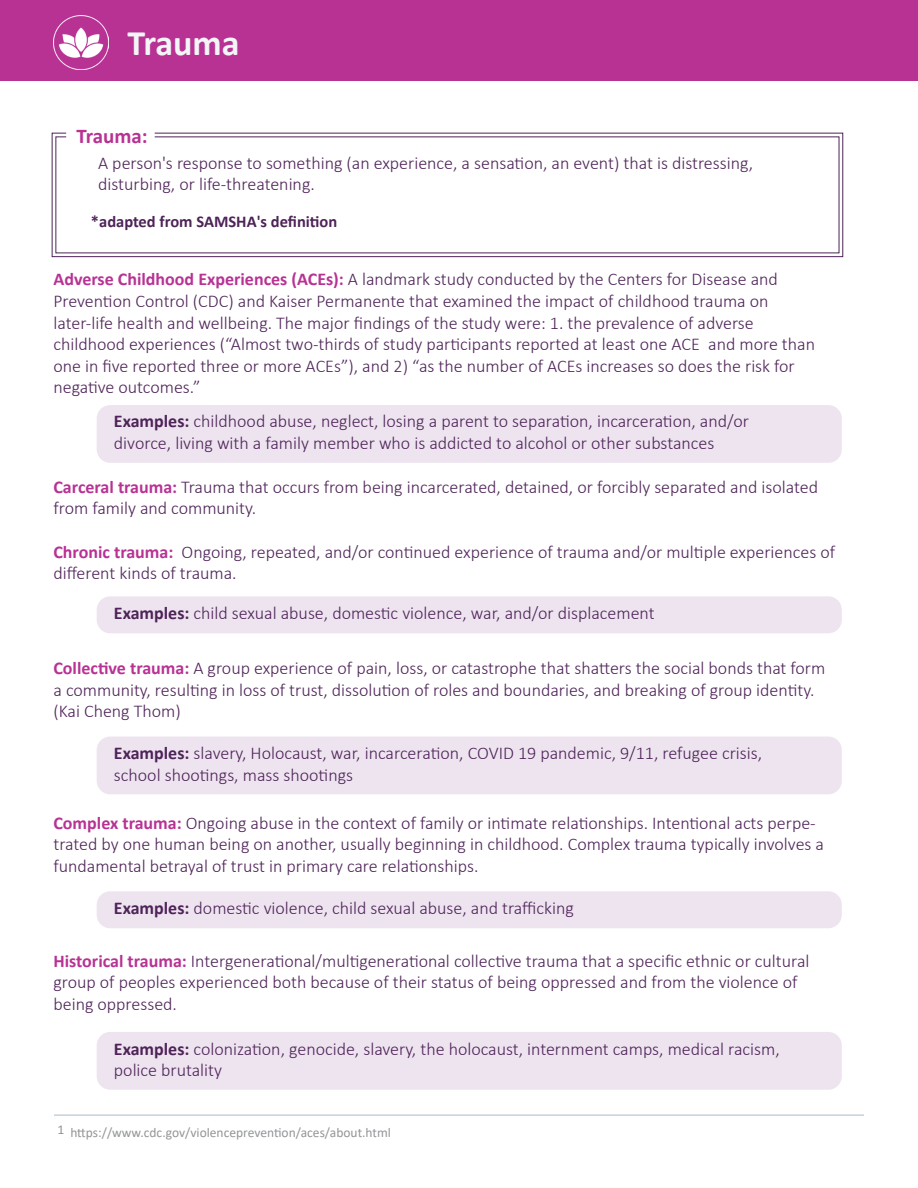
<style>
.page{position:relative;width:918px;height:1188px;background:#fff}
.page>*{position:absolute;margin:0;border:0;box-sizing:border-box;transform-origin:0 0}
.t1{font:700 36px "Calibri";color:#f3f6f7}
.t2{font:700 21px "Calibri";color:#b83294}
.t3{font:300 18px/21.6px "Calibri";color:#4e2358}
.t4{font:700 16.5px "Calibri";color:#4e2358}
.t5{font:13.5px "Calibri";color:#939598}
.s1{font-weight:700;color:#b83294}
.s2{font-weight:700}
</style>
<div class="page">
<div style="left:0;top:0;width:918px;height:81px;background:#b83294"></div>
<img style="left:54px;top:15px;width:54px;height:55px">
<div style="left:97px;top:405px;width:745px;height:58px;background:#eee4f0;border-radius:14px"></div>
<div style="left:97px;top:596px;width:745px;height:37px;background:#eee4f0;border-radius:14px"></div>
<div style="left:97px;top:737px;width:745px;height:57px;background:#eee4f0;border-radius:14px"></div>
<div style="left:97px;top:891px;width:745px;height:37px;background:#eee4f0;border-radius:14px"></div>
<div style="left:97px;top:1032px;width:745px;height:58px;background:#eee4f0;border-radius:14px"></div>
<hr style="left:54px;top:1115px;width:810px;height:1px;background:#a7b9c8">
<svg style="left:51px;top:132px;width:793px;height:125px"></svg>
<h1 class="t1" style="left:128px;top:18px;width:114px">Trauma</h1>
<p class="t2" style="left:76px;top:121px;width:73px">Trauma:</p>
<p class="t3" style="left:98px;top:152px;width:656px">A person's response to something (an experience, a sensation, an event) that is distressing, disturbing, or life-threatening.</p>
<p class="t4" style="left:91px;top:210px;width:248px">*adapted from SAMSHA's definition</p>
<p class="t3" style="left:53px;top:269px;width:763px"><span class="s1">Adverse Childhood Experiences (ACEs):</span> A landmark study conducted by the Centers for Disease and Prevention Control (CDC) and Kaiser Permanente that examined the impact of childhood trauma on later-life health and wellbeing. The major findings of the study were: 1. the prevalence of adverse childhood experiences (“Almost two-thirds of study participants reported at least one ACE and more than one in five reported three or more ACEs”), and 2) “as the number of ACEs increases so does the risk for negative outcomes.”</p>
<p class="t3" style="left:114px;top:410px;width:637px"><span class="s2">Examples:</span> childhood abuse, neglect, losing a parent to separation, incarceration, and/or divorce, living with a family member who is addicted to alcohol or other substances</p>
<p class="t3" style="left:53px;top:476px;width:766px"><span class="s1">Carceral trauma:</span> Trauma that occurs from being incarcerated, detained, or forcibly separated and isolated from family and community.</p>
<p class="t3" style="left:53px;top:541px;width:783px"><span class="s1">Chronic trauma:</span> Ongoing, repeated, and/or continued experience of trauma and/or multiple experiences of different kinds of trauma.</p>
<p class="t3" style="left:114px;top:602px;width:542px"><span class="s2">Examples:</span> child sexual abuse, domestic violence, war, and/or displacement</p>
<p class="t3" style="left:53px;top:657px;width:773px"><span class="s1">Collective trauma:</span> A group experience of pain, loss, or catastrophe that shatters the social bonds that form a community, resulting in loss of trust, dissolution of roles and boundaries, and breaking of group identity. (Kai Cheng Thom)</p>
<p class="t3" style="left:114px;top:742px;width:650px"><span class="s2">Examples:</span> slavery, Holocaust, war, incarceration, COVID 19 pandemic, 9/11, refugee crisis, school shootings, mass shootings</p>
<p class="t3" style="left:53px;top:812px;width:772px"><span class="s1">Complex trauma:</span> Ongoing abuse in the context of family or intimate relationships. Intentional acts perpe&shy;trated by one human being on another, usually beginning in childhood. Complex trauma typically involves a fundamental betrayal of trust in primary care relationships.</p>
<p class="t3" style="left:114px;top:897px;width:461px"><span class="s2">Examples:</span> domestic violence, child sexual abuse, and trafficking</p>
<p class="t3" style="left:53px;top:950px;width:758px"><span class="s1">Historical trauma:</span> Intergenerational/multigenerational collective trauma that a specific ethnic or cultural group of peoples experienced both because of their status of being oppressed and from the violence of being oppressed.</p>
<p class="t3" style="left:114px;top:1038px;width:667px"><span class="s2">Examples:</span> colonization, genocide, slavery, the holocaust, internment camps, medical racism, police brutality</p>
<p class="t5" style="left:57px;top:1123px;width:335px">1 https://www.cdc.gov/violenceprevention/aces/about.html</p>
</div>
